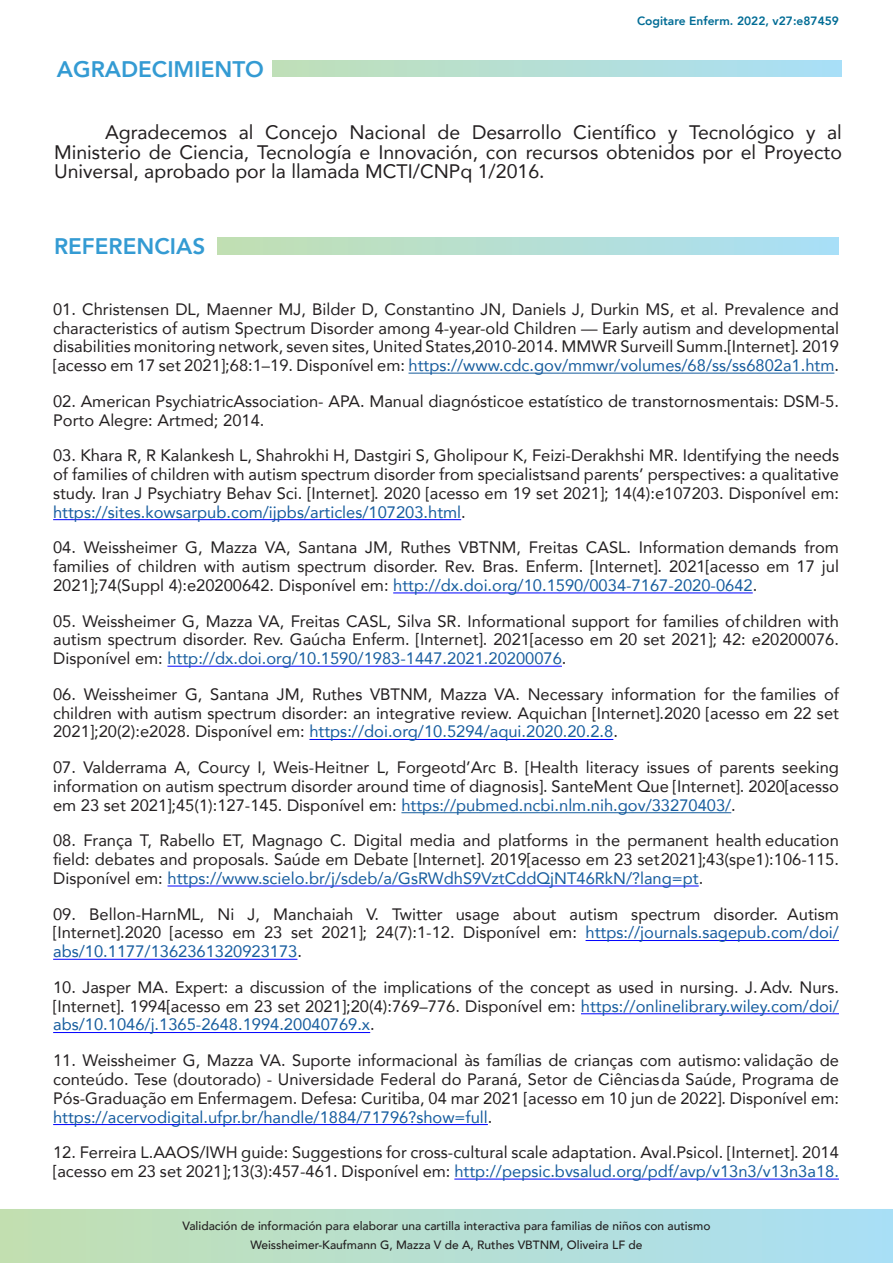
<style>
.page{position:relative;width:893px;height:1263px;background:#fff}
.page>*{position:absolute;margin:0;border:0;box-sizing:border-box;transform-origin:0 0}
.t1{font:800 22.5px "Avenir";color:#349bd3}
.TEXTO{font:19.5px/19.5px "Avenir";color:#231f20;text-align:justify}
.TEXTO-2{font:16.5px/18.8px "Avenir";color:#231f20;text-align:justify}
.t2{font:500 12px/18.6px "Avenir";color:#231f20;text-align:center}
.t3{font:800 12px "Avenir";color:#006c95}
.s1{color:#175d9e}
</style>
<div class="page">
<svg style="left:0;top:1209px;width:893px;height:54px;background:#b6dfd2"></svg>
<div style="left:272px;top:60px;width:570px;height:17px;background:linear-gradient(to right,#c0e0b7,#a9dff7)"></div>
<div style="left:218px;top:238px;width:621px;height:16px;background:linear-gradient(to right,#c2dfb2,#a9dff7)"></div>
<hr style="left:408px;top:373px;width:426px;height:1px;background:#175d9e">
<hr style="left:53px;top:519px;width:408px;height:1px;background:#00f">
<hr style="left:393px;top:592px;width:360px;height:1px;background:#00f">
<hr style="left:167px;top:666px;width:395px;height:1px;background:#00f">
<hr style="left:309px;top:739px;width:304px;height:1px;background:#00f">
<hr style="left:401px;top:812px;width:330px;height:1px;background:#175d9e">
<hr style="left:168px;top:885px;width:531px;height:1px;background:#00f">
<hr style="left:586px;top:940px;width:253px;height:1px;background:#00f">
<hr style="left:53px;top:959px;width:244px;height:1px;background:#00f">
<hr style="left:581px;top:1013px;width:258px;height:1px;background:#00f">
<hr style="left:53px;top:1032px;width:317px;height:1px;background:#00f">
<hr style="left:53px;top:1124px;width:435px;height:1px;background:#00f">
<hr style="left:454px;top:1179px;width:385px;height:1px;background:#00f">
<p class="t1" style="left:57px;top:48px;width:209px">AGRADECIMIENTO</p>
<p class="t3" style="left:637px;top:10px;width:203px">Cogitare Enferm. 2022, v27:e87459</p>
<p class="TEXTO" style="left:54px;top:122px;width:789px;text-indent:51px">Agradecemos al Concejo Nacional de Desarrollo Científico y Tecnológico y al Ministerio de Ciencia, Tecnología e Innovación, con recursos obtenidos por el Proyecto Universal, aprobado por la llamada MCTI/CNPq 1/2016.</p>
<p class="t1" style="left:54px;top:226px;width:153px">REFERENCIAS</p>
<p class="TEXTO-2" style="left:53px;top:299px;width:787px">01. Christensen DL, Maenner MJ, Bilder D, Constantino JN, Daniels J, Durkin MS, et al. Prevalence and characteristics of autism Spectrum Disorder among 4-year-old Children — Early autism and developmental disabilities monitoring network, seven sites, United States, 2010-2014. MMWR Surveill Summ.[Internet]. 2019 [acesso em 17 set 2021];68:1–19. Disponível em: <span class="s1">https://www.cdc.gov/mmwr/volumes/68/ss/ss6802a1.htm</span>.</p>
<p class="TEXTO-2" style="left:53px;top:391px;width:787px">02. American PsychiatricAssociation- APA. Manual diagnósticoe estatístico de transtornos mentais: DSM-5.<br>Porto Alegre: Artmed; 2014.</p>
<p class="TEXTO-2" style="left:53px;top:446px;width:787px">03. Khara R, R Kalankesh L, Shahrokhi H, Dastgiri S, Gholipour K, Feizi-Derakhshi MR. Identifying the needs of families of children with autism spectrum disorder from specialists and parents’ perspectives: a qualitative study. Iran J Psychiatry Behav Sci. [Internet]. 2020 [acesso em 19 set 2021]; 14(4):e107203. Disponível em: <span class="s1">https://sites.kowsarpub.com/ijpbs/articles/107203.html</span>.</p>
<p class="TEXTO-2" style="left:53px;top:538px;width:787px">04. Weissheimer G, Mazza VA, Santana JM, Ruthes VBTNM, Freitas CASL. Information demands from families of children with autism spectrum disorder. Rev. Bras. Enferm. [Internet]. 2021[acesso em 17 jul 2021];74(Suppl 4):e20200642. Disponível em: <span class="s1">http://dx.doi.org/10.1590/0034-7167-2020-0642</span>.</p>
<p class="TEXTO-2" style="left:53px;top:611px;width:787px">05. Weissheimer G, Mazza VA, Freitas CASL, Silva SR. Informational support for families of children with autism spectrum disorder. Rev. Gaúcha Enferm. [Internet]. 2021[acesso em 20 set 2021]; 42: e20200076.<br>Disponível em: <span class="s1">http://dx.doi.org/10.1590/1983-1447.2021.20200076</span>.</p>
<p class="TEXTO-2" style="left:53px;top:684px;width:787px">06. Weissheimer G, Santana JM, Ruthes VBTNM, Mazza VA. Necessary information for the families of children with autism spectrum disorder: an integrative review. Aquichan [Internet].2020 [acesso em 22 set 2021];20(2):e2028. Disponível em: <span class="s1">https://doi.org/10.5294/aqui.2020.20.2.8</span>.</p>
<p class="TEXTO-2" style="left:53px;top:757px;width:787px">07. Valderrama A, Courcy I, Weis-Heitner L, Forgeotd’Arc B. [Health literacy issues of parents seeking information on autism spectrum disorder around time of diagnosis]. Sante Ment Que [Internet]. 2020[acesso em 23 set 2021];45(1):127-145. Disponível em: <span class="s1">https://pubmed.ncbi.nlm.nih.gov/33270403/</span>.</p>
<p class="TEXTO-2" style="left:53px;top:831px;width:787px">08. França T, Rabello ET, Magnago C. Digital media and platforms in the permanent health education field: debates and proposals. Saúde em Debate [Internet]. 2019[acesso em 23 set 2021];43(spe1):106-115.<br>Disponível em: <span class="s1">https://www.scielo.br/j/sdeb/a/GsRWdhS9VztCddQjNT46RkN/?lang=pt</span>.</p>
<p class="TEXTO-2" style="left:53px;top:904px;width:787px">09. Bellon-HarnML, Ni J, Manchaiah V. Twitter usage about autism spectrum disorder. Autism [Internet].2020 [acesso em 23 set 2021]; 24(7):1-12. Disponível em: <span class="s1">https://journals.sagepub.com/doi/ abs/10.1177/1362361320923173</span>.</p>
<p class="TEXTO-2" style="left:53px;top:977px;width:787px">10. Jasper MA. Expert: a discussion of the implications of the concept as used in nursing. J. Adv. Nurs. [Internet]. 1994[acesso em 23 set 2021];20(4):769–776. Disponível em: <span class="s1">https://onlinelibrary.wiley.com/doi/ abs/10.1046/j.1365-2648.1994.20040769.x</span>.</p>
<p class="TEXTO-2" style="left:53px;top:1051px;width:787px">11. Weissheimer G, Mazza VA. Suporte informacional às famílias de crianças com autismo: validação de conteúdo. Tese (doutorado) - Universidade Federal do Paraná, Setor de Ciências da Saúde, Programa de Pós-Graduação em Enfermagem. Defesa: Curitiba, 04 mar 2021 [acesso em 10 jun de 2022]. Disponível em: <span class="s1">https://acervodigital.ufpr.br/handle/1884/71796?show=full</span>.</p>
<p class="TEXTO-2" style="left:53px;top:1143px;width:787px">12. Ferreira L.AAOS/IWH guide: Suggestions for cross-cultural scale adaptation. Aval. Psicol. [Internet]. 2014 [acesso em 23 set 2021];13(3):457-461. Disponível em: <span class="s1">http://pepsic.bvsalud.org/pdf/avp/v13n3/v13n3a18.</span></p>
<p class="t2" style="left:182px;top:1216px;width:529px">Validación de información para elaborar una cartilla interactiva para familias de niños con autismo<br>Weissheimer-Kaufmann G, Mazza V de A, Ruthes VBTNM, Oliveira LF de</p>
</div>
